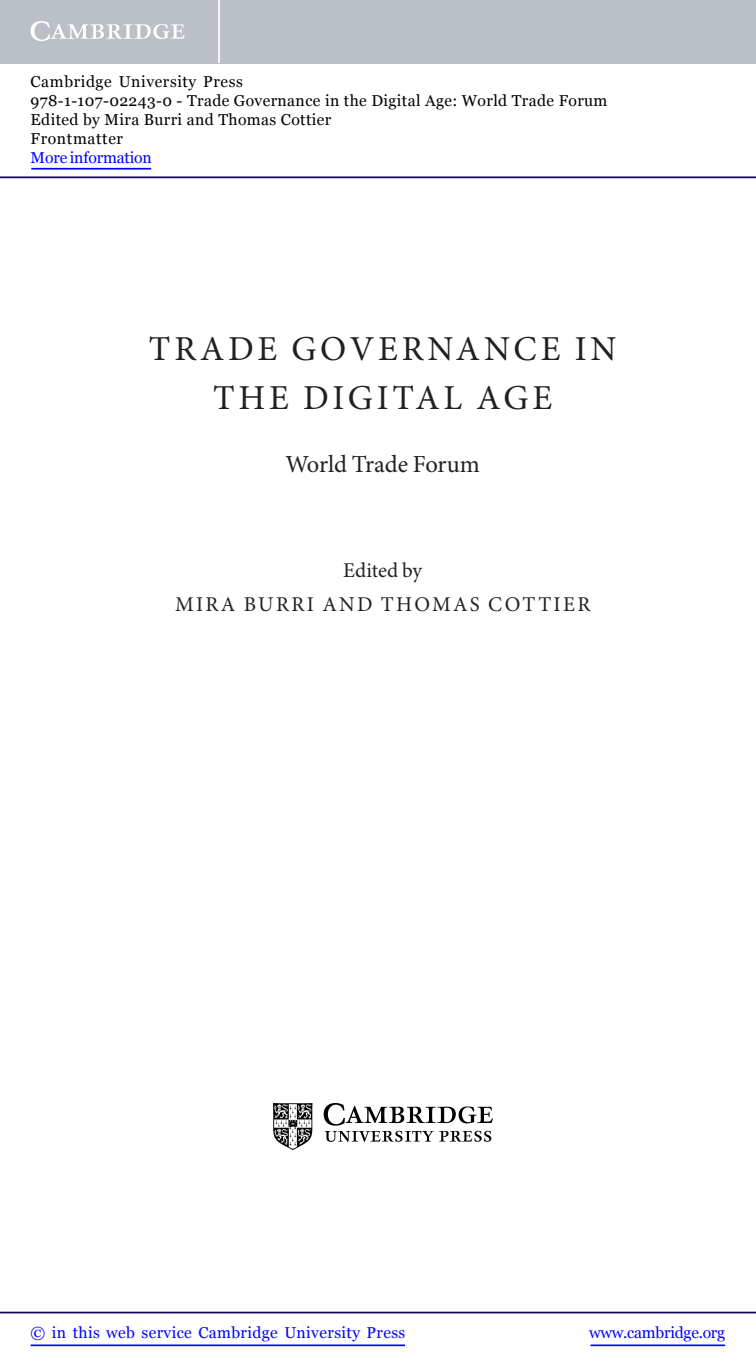
<style>
.page{position:relative;width:756px;height:1371px;background:#fff}
.page>*{position:absolute;margin:0;border:0;box-sizing:border-box;transform-origin:0 0}
.t1{font:35px "Minion Pro";letter-spacing:.11em;color:#231f20}
.t2{font:24.5px "Minion Pro";color:#231f20}
.t3{font:21px/34.6px "Minion Pro";letter-spacing:.205em;color:#231f20;text-align:center}
.t4{font:15.75px/18.9px "Georgia";letter-spacing:.025em;color:#000}
.t5{font:15.75px "Georgia";letter-spacing:.025em;color:#00f}
.t6{font:15.75px "Georgia";letter-spacing:-.015em;color:#00f}
.t7{font:15.75px "Georgia";letter-spacing:-.01em;color:#00f}
</style>
<div class="page">
<img style="left:273px;top:1103px;width:219px;height:46px">
<hr style="left:591px;top:1344px;width:134px;height:1px;background:#00f">
<hr style="left:0;top:1311px;width:756px;height:2px;background:#150666">
<hr style="left:31px;top:1344px;width:374px;height:1px;background:#00f">
<div style="left:0;top:0;width:756px;height:63px;background:#bac0c6"></div>
<svg style="left:31px;top:21px;width:154px;height:20px"></svg>
<hr style="left:218px;top:0;width:2px;height:63px;background:#fff">
<hr style="left:0;top:176px;width:756px;height:2px;background:#150666">
<hr style="left:31px;top:168px;width:120px;height:1px;background:#00f">
<p class="t4" style="left:31px;top:72px;width:578px">Cambridge University Press<br>978-1-107-02243-0 - Trade Governance in the Digital Age: World Trade Forum Edited by Mira Burri and Thomas Cottier<br>Frontmatter</p>
<p class="t7" style="left:31px;top:148px;width:123px">More information</p>
<p class="t1" style="left:149px;top:327px;width:52px">TRADE</p>
<p class="t1" style="left:291px;top:327px;width:57px">GOVERNANCE</p>
<p class="t1" style="left:575px;top:327px;width:21px">IN</p>
<p class="t1" style="left:213px;top:376px;width:339px">THE DIGITAL AGE</p>
<p class="t2" style="left:285px;top:449px;width:196px">WORLD TRADE FORUM</p>
<p class="t3" style="left:175px;top:553px;width:415px">EDITED BY<br>MIRA BURRI AND THOMAS COTTIER</p>
<p class="t5" style="left:31px;top:1323px;width:376px">© in this web service Cambridge University Press</p>
<p class="t6" style="left:589px;top:1323px;width:137px">www.cambridge.org</p>
</div>
